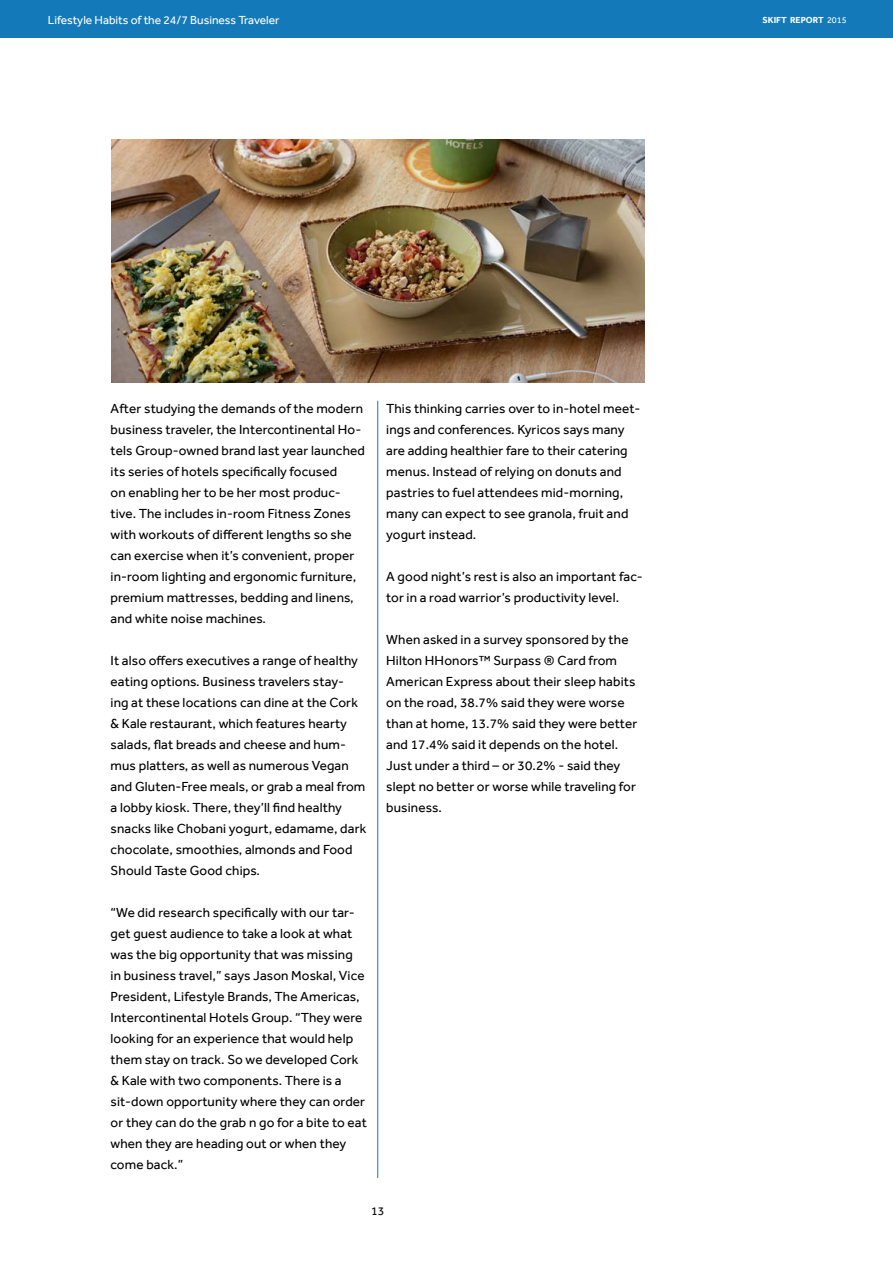
<style>
.page{position:relative;width:893px;height:1263px;background:#fff}
.page>*{position:absolute;margin:0;border:0;box-sizing:border-box;transform-origin:0 0}
.t1{font:13.5px/21px "Effra";letter-spacing:.01em;color:#000}
.t2{font:12px "Effra";color:#fff}
.t3{font:12px "Effra";color:#000}
.t4{font:700 9px "Effra";color:#fff}
.s1{font-weight:400}
</style>
<div class="page">
<hr style="left:377px;top:401px;width:1px;height:777px;background:#1379b8">
<img style="left:112px;top:140px;width:532px;height:243px">
<div style="left:0;top:0;width:893px;height:38px;background:#1379b8"></div>
<p class="t2" style="left:48px;top:13px;width:233px">Lifestyle Habits of the 24/7 Business Traveler</p>
<p class="t4" style="left:762px;top:14px;width:86px">SKIFT REPORT <span class="s1">2015</span></p>
<p class="t1" style="left:111px;top:397px;width:256px">After studying the demands of the modern business traveler, the Intercontinental Ho&shy;tels Group-owned brand last year launched its series of hotels specifically focused<br>on enabling her to be her most produc&shy;tive. The includes in-room Fitness Zones with workouts of different lengths so she can exercise when it’s convenient, proper in-room lighting and ergonomic furniture, premium mattresses, bedding and linens, and white noise machines.</p>
<p class="t1" style="left:111px;top:649px;width:257px">It also offers executives a range of healthy eating options. Business travelers stay-<br>ing at these locations can dine at the Cork &amp; Kale restaurant, which features hearty salads, flat breads and cheese and hum&shy;mus platters, as well as numerous Vegan and Gluten-Free meals, or grab a meal from a lobby kiosk. There, they’ll find healthy snacks like Chobani yogurt, edamame, dark chocolate, smoothies, almonds and Food Should Taste Good chips.</p>
<p class="t1" style="left:111px;top:901px;width:258px">“We did research specifically with our tar&shy;get guest audience to take a look at what was the big opportunity that was missing<br>in business travel,” says Jason Moskal, Vice President, Lifestyle Brands, The Americas, Intercontinental Hotels Group. “They were looking for an experience that would help them stay on track. So we developed Cork &amp; Kale with two components. There is a sit-down opportunity where they can order or they can do the grab n go for a bite to eat when they are heading out or when they come back.”</p>
<p class="t1" style="left:386px;top:397px;width:256px">This thinking carries over to in-hotel meet&shy;ings and conferences. Kyricos says many are adding healthier fare to their catering menus. Instead of relying on donuts and pastries to fuel attendees mid-morning, many can expect to see granola, fruit and yogurt instead.</p>
<p class="t1" style="left:386px;top:565px;width:258px">A good night’s rest is also an important fac&shy;tor in a road warrior’s productivity level.</p>
<p class="t1" style="left:386px;top:628px;width:253px">When asked in a survey sponsored by the Hilton HHonors™ Surpass ® Card from American Express about their sleep habits on the road, 38.7% said they were worse than at home, 13.7% said they were better and 17.4% said it depends on the hotel.<br>Just under a third – or 30.2% - said they slept no better or worse while traveling for business.</p>
<p class="t3" style="left:371px;top:1203px;width:15px">13</p>
</div>
